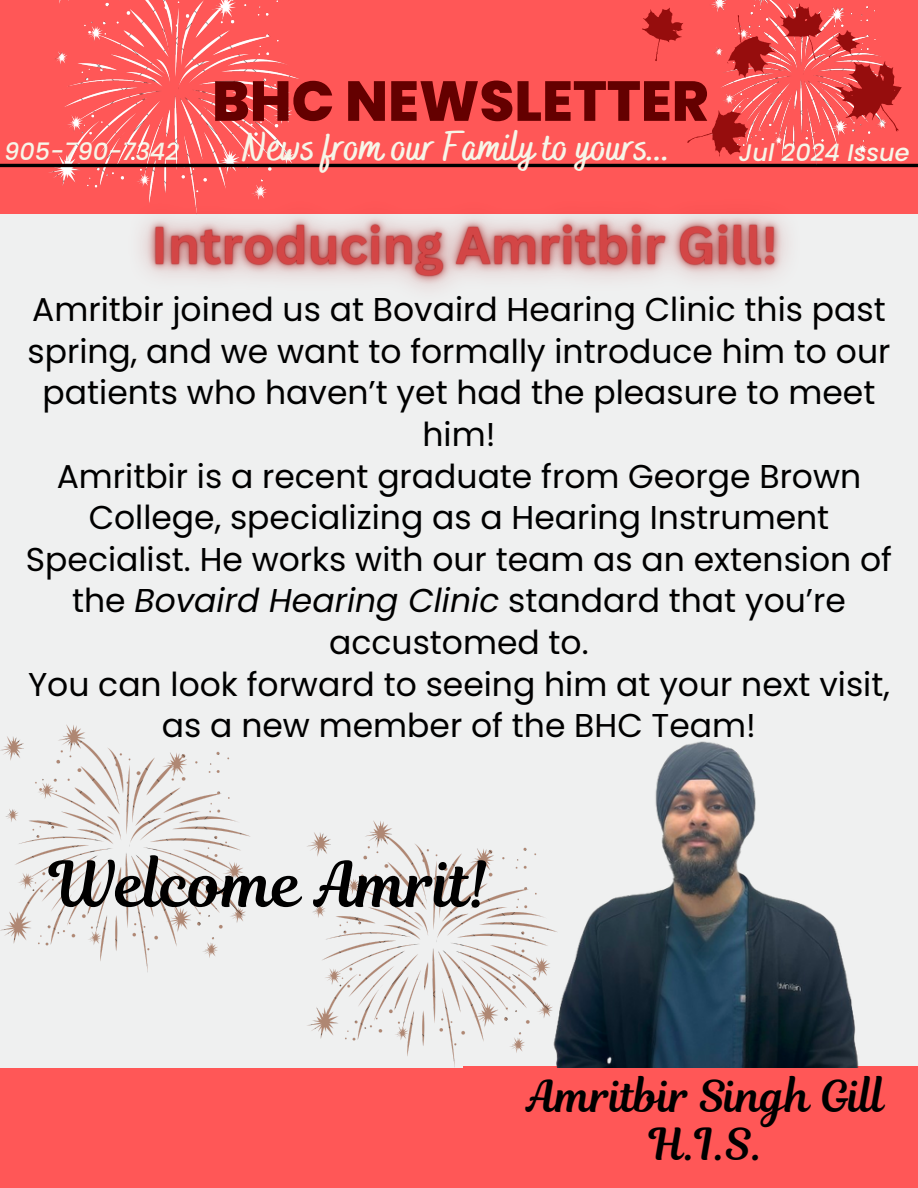
<style>
.page{position:relative;width:918px;height:1188px;background:#ff5757}
.page>*{position:absolute;margin:0;border:0;box-sizing:border-box;transform-origin:0 0}
.t1{font:62.4px "Magnolia Script";color:#000}
.t2{font:800 56.25px "Poppins";color:#640000}
.t3{font:43.5px/47.2px "Magnolia Script";color:#000;text-align:center}
.t4{font:700 40.5px "Bakerie Smooth";color:#f6f6e9}
.t5{font:33px/41.7px "Poppins";color:#000;text-align:center}
.t6{font:italic 500 24px "Poppins";color:#f6f6e9}
.s1{font-style:italic}
</style>
<div class="page">
<div style="left:0;top:215px;width:598px;height:416px;background:#eff0f0"></div>
<div style="left:432px;top:215px;width:486px;height:851px;background:#eff0f0"></div>
<div style="left:0;top:576px;width:462px;height:491px;background:#eff0f0"></div>
<img style="left:49px;top:0;width:250px;height:215px">
<hr style="left:0;top:164px;width:918px;height:3px;background:#000">
<img style="left:713px;top:0;width:178px;height:164px">
<svg style="left:642px;top:3px;width:260px;height:153px"></svg>
<img style="left:0;top:725px;width:250px;height:247px">
<img style="left:306px;top:820px;width:213px;height:248px">
<img style="left:519px;top:741px;width:340px;height:327px">
<img style="left:101px;top:160px;width:727px;height:129px">
<h1 class="t2" style="left:212px;top:62px;width:498px">BHC NEWSLETTER</h1>
<p class="t4" style="left:242px;top:123px;width:431px">News from our Family to yours...</p>
<p class="t6" style="left:4px;top:134px;width:177px">905-790-7342</p>
<p class="t6" style="left:739px;top:135px;width:172px">Jul 2024 Issue</p>
<p class="t5" style="left:26px;top:289px;width:868px">Amritbir joined us at Bovaird Hearing Clinic this past spring, and we want to formally introduce him to our patients who haven’t yet had the pleasure to meet him!<br>Amritbir is a recent graduate from George Brown College, specializing as a Hearing Instrument Specialist. He works with our team as an extension of the <span class="s1">Bovaird Hearing Clinic</span> standard that you’re accustomed to.<br>You can look forward to seeing him at your next visit, as a new member of the BHC Team!</p>
<p class="t1" style="left:50px;top:841px;width:441px">Welcome Amrit!</p>
<h2 class="t3" style="left:527px;top:1073px;width:359px">Amritbir Singh Gill<br>H.I.S.</h2>
</div>
